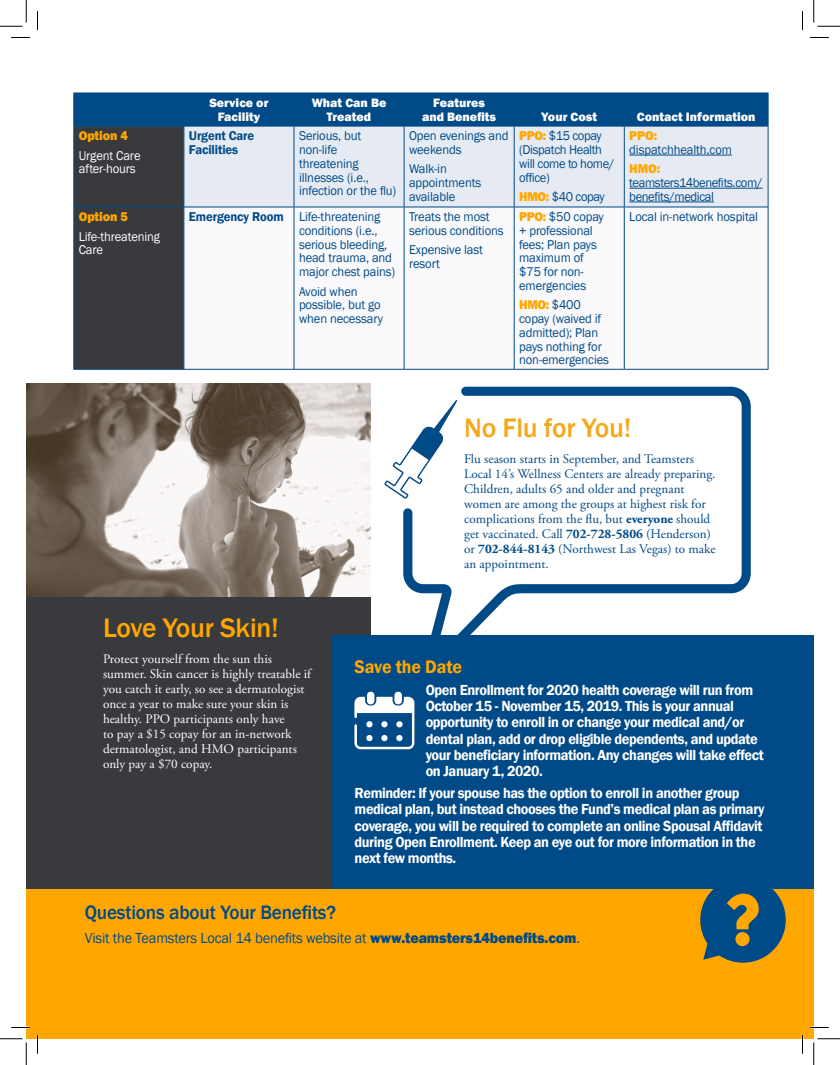
<style>
.page{position:relative;width:840px;height:1065px;background:#fff}
.page>*{position:absolute;margin:0;border:0;box-sizing:border-box;transform-origin:0 0}
.t1{font:500 27.5px "Franklin Gothic";letter-spacing:-.01em;color:#ffa700}
.t2{font:500 27.5px "Franklin Gothic";letter-spacing:-.01em;color:#f5a81c}
.head1{font:500 20px "Franklin Gothic";letter-spacing:-.01em;color:#004a87;scale:.96 1}
.t3{font:600 18.75px "Franklin Gothic";letter-spacing:-.01em;color:#ffa700;scale:.96 1}
.t4{font:600 15px/16.2px "Franklin Gothic";letter-spacing:-.03em;color:#fff;scale:.96 1}
.sans_text{font:15px "Franklin Gothic";letter-spacing:-.01em;color:#004a87;scale:.96 1}
.table_bullet{font:13.12px/13.8px "Franklin Gothic";letter-spacing:-.01em;color:#004a87;scale:.96 1}
.head1-2{font:13.12px/15px "Adobe Garamond Pro";color:#004a87}
.head1-3{font:13.12px/15px "Adobe Garamond Pro";color:#fff}
.table_bullet-2{font:13.12px/13.8px "Franklin Gothic";letter-spacing:-.03em;color:#004a87;scale:.96 1}
.table_bullet-3{font:13.12px/13.8px "Franklin Gothic";letter-spacing:-.01em;color:#fff;scale:.96 1}
.table_bullet-4{font:600 13.12px/13.8px "Franklin Gothic";letter-spacing:-.01em;color:#004a87;scale:.96 1}
.table_bullet-5{font:800 13.12px "Franklin Gothic";letter-spacing:-.01em;color:#ffa700;scale:.96 1}
.t5{font:800 12.5px/14.4px "Franklin Gothic";color:#fff;text-align:center}
.s1{font-weight:800;color:#ffa700}
.s2{font-weight:700}
.s3{font-weight:800}
</style>
<div class="page">
<div style="left:26px;top:404px;width:344px;height:485px;background:#383a3d"></div>
<div style="left:26px;top:889px;width:788px;height:150px;background:#ffa700"></div>
<svg style="left:700px;top:889px;width:86px;height:74px"></svg>
<div style="left:332px;top:635px;width:470px;height:254px;background:#004a87"></div>
<div style="left:802px;top:635px;width:12px;height:254px;background:#004a87"></div>
<svg style="left:74px;top:94px;width:694px;height:275px;background:#1e415e"></svg>
<div style="left:185px;top:127px;width:583px;height:80px;background:#e6ebf3"></div>
<svg style="left:185px;top:208px;width:583px;height:161px"></svg>
<hr style="left:73px;top:93px;width:111px;height:1px;background:#004a87">
<hr style="left:73px;top:93px;width:1px;height:33px;background:#004a87">
<hr style="left:184px;top:93px;width:110px;height:1px;background:#004a87">
<hr style="left:184px;top:93px;width:1px;height:33px;background:#004a87">
<hr style="left:294px;top:93px;width:110px;height:1px;background:#004a87">
<hr style="left:294px;top:93px;width:1px;height:33px;background:#004a87">
<hr style="left:404px;top:93px;width:110px;height:1px;background:#004a87">
<hr style="left:404px;top:93px;width:1px;height:33px;background:#004a87">
<hr style="left:514px;top:93px;width:110px;height:1px;background:#004a87">
<hr style="left:514px;top:93px;width:1px;height:33px;background:#004a87">
<hr style="left:624px;top:93px;width:144px;height:1px;background:#004a87">
<hr style="left:624px;top:93px;width:1px;height:33px;background:#004a87">
<hr style="left:768px;top:93px;width:1px;height:33px;background:#004a87">
<hr style="left:73px;top:126px;width:111px;height:1px;background:#004a87">
<hr style="left:184px;top:126px;width:110px;height:1px;background:#004a87">
<hr style="left:294px;top:126px;width:110px;height:1px;background:#004a87">
<hr style="left:404px;top:126px;width:110px;height:1px;background:#004a87">
<hr style="left:514px;top:126px;width:110px;height:1px;background:#004a87">
<hr style="left:624px;top:126px;width:144px;height:1px;background:#004a87">
<hr style="left:73px;top:126px;width:1px;height:81px;background:#004a87">
<hr style="left:184px;top:126px;width:1px;height:81px;background:#004a87">
<hr style="left:294px;top:126px;width:1px;height:81px;background:#004a87">
<hr style="left:404px;top:126px;width:1px;height:81px;background:#004a87">
<hr style="left:514px;top:126px;width:1px;height:81px;background:#004a87">
<hr style="left:624px;top:126px;width:1px;height:81px;background:#004a87">
<hr style="left:768px;top:126px;width:1px;height:81px;background:#004a87">
<hr style="left:73px;top:207px;width:111px;height:1px;background:#004a87">
<hr style="left:73px;top:207px;width:1px;height:162px;background:#004a87">
<hr style="left:73px;top:369px;width:111px;height:1px;background:#004a87">
<hr style="left:184px;top:207px;width:110px;height:1px;background:#004a87">
<hr style="left:184px;top:207px;width:1px;height:162px;background:#004a87">
<hr style="left:184px;top:369px;width:110px;height:1px;background:#004a87">
<hr style="left:294px;top:207px;width:110px;height:1px;background:#004a87">
<hr style="left:294px;top:207px;width:1px;height:162px;background:#004a87">
<hr style="left:294px;top:369px;width:110px;height:1px;background:#004a87">
<hr style="left:404px;top:207px;width:110px;height:1px;background:#004a87">
<hr style="left:404px;top:207px;width:1px;height:162px;background:#004a87">
<hr style="left:404px;top:369px;width:110px;height:1px;background:#004a87">
<hr style="left:514px;top:207px;width:110px;height:1px;background:#004a87">
<hr style="left:514px;top:207px;width:1px;height:162px;background:#004a87">
<hr style="left:514px;top:369px;width:110px;height:1px;background:#004a87">
<hr style="left:624px;top:207px;width:144px;height:1px;background:#004a87">
<hr style="left:624px;top:207px;width:1px;height:162px;background:#004a87">
<hr style="left:768px;top:207px;width:1px;height:162px;background:#004a87">
<hr style="left:624px;top:369px;width:144px;height:1px;background:#004a87">
<hr style="left:629px;top:155px;width:103px;height:1px;background:#004a87">
<hr style="left:629px;top:188px;width:134px;height:1px;background:#004a87">
<hr style="left:629px;top:202px;width:85px;height:1px;background:#004a87">
<img style="left:26px;top:384px;width:344px;height:212px">
<svg style="left:403px;top:508px;width:42px;height:127px"></svg>
<svg style="left:445px;top:387px;width:306px;height:248px"></svg>
<svg style="left:384px;top:400px;width:73px;height:99px"></svg>
<div style="left:394px;top:692px;width:8px;height:12px;background:#fff;border-radius:3px"></div>
<div style="left:367px;top:692px;width:7px;height:12px;background:#fff;border-radius:3px"></div>
<svg style="left:354px;top:697px;width:60px;height:52px"></svg>
<svg style="left:11px;top:37px;width:19px;height:1px"></svg>
<svg style="left:810px;top:37px;width:19px;height:1px"></svg>
<svg style="left:11px;top:1027px;width:19px;height:1px"></svg>
<svg style="left:810px;top:1027px;width:19px;height:1px"></svg>
<svg style="left:37px;top:11px;width:1px;height:19px"></svg>
<svg style="left:37px;top:1035px;width:1px;height:19px"></svg>
<svg style="left:802px;top:11px;width:1px;height:19px"></svg>
<svg style="left:802px;top:1035px;width:1px;height:19px"></svg>
<svg style="left:0;top:0;width:27px;height:27px"></svg>
<svg style="left:0;top:1039px;width:27px;height:26px"></svg>
<svg style="left:814px;top:0;width:26px;height:27px"></svg>
<svg style="left:814px;top:1039px;width:26px;height:26px"></svg>
<p class="table_bullet-5" style="left:79px;top:127px;width:53px">Option 4</p>
<p class="table_bullet-3" style="left:79px;top:149px;width:66px">Urgent Care after-hours</p>
<p class="table_bullet-5" style="left:79px;top:208px;width:53px">Option 5</p>
<p class="table_bullet-3" style="left:79px;top:230px;width:86px">Life-threatening<br>Care</p>
<p class="t5" style="left:209px;top:95px;width:61px">Service or<br>Facility</p>
<p class="t5" style="left:312px;top:95px;width:76px">What Can Be<br>Treated</p>
<p class="t5" style="left:422px;top:95px;width:76px">Features and Benefits</p>
<p class="table_bullet-4" style="left:189px;top:129px;width:70px">Urgent Care<br>Facilities</p>
<p class="table_bullet" style="left:299px;top:129px;width:103px">Serious, but non-life threatening illnesses (i.e., infection or the flu)</p>
<p class="table_bullet" style="left:409px;top:129px;width:105px">Open evenings and weekends</p>
<p class="table_bullet" style="left:409px;top:162px;width:77px">Walk-in appointments available</p>
<p class="table_bullet-4" style="left:189px;top:210px;width:100px">Emergency Room</p>
<p class="table_bullet" style="left:299px;top:210px;width:102px">Life-threatening conditions (i.e., serious bleeding, head trauma, and major chest pains)</p>
<p class="table_bullet" style="left:299px;top:285px;width:89px">Avoid when possible, but go when necessary</p>
<p class="table_bullet" style="left:409px;top:210px;width:100px">Treats the most serious conditions</p>
<p class="table_bullet" style="left:409px;top:243px;width:79px">Expensive last resort</p>
<p class="t5" style="left:541px;top:110px;width:57px">Your Cost</p>
<p class="t5" style="left:637px;top:110px;width:120px">Contact Information</p>
<p class="table_bullet-2" style="left:519px;top:129px;width:101px"><span class="s1">PPO:</span> $15 copay (Dispatch Health will come to home/ office)</p>
<p class="table_bullet" style="left:519px;top:190px;width:91px"><span class="s1">HMO:</span> $40 copay</p>
<p class="table_bullet" style="left:519px;top:210px;width:90px"><span class="s1">PPO:</span> $50 copay + professional fees; Plan pays maximum of $75 for non&shy;emergencies</p>
<p class="table_bullet" style="left:519px;top:298px;width:95px"><span class="s1">HMO:</span> $400 copay (waived if admitted); Plan pays nothing for non-emergencies</p>
<p class="table_bullet" style="left:629px;top:129px;width:109px"><span class="s1">PPO: </span>dispatchhealth.com</p>
<p class="table_bullet-2" style="left:629px;top:162px;width:140px"><span class="s1">HMO: </span>teamsters14benefits.com/ benefits/medical</p>
<p class="table_bullet" style="left:629px;top:210px;width:136px">Local in-network hospital</p>
<p class="t2" style="left:464px;top:411px;width:169px">No Flu for You!</p>
<p class="head1-2" style="left:464px;top:452px;width:253px">Flu season starts in September, and Teamsters Local 14’s Wellness Centers are already preparing.<br>Children, adults 65 and older and pregnant women are among the groups at highest risk for complications from the flu, but <span class="s2">everyone</span> should get vaccinated. Call <span class="s2">702-728-5806</span> (Henderson) or <span class="s2">702-844-8143</span> (Northwest Las Vegas) to make an appointment.</p>
<p class="t1" style="left:103px;top:611px;width:177px">Love Your Skin!</p>
<p class="head1-3" style="left:103px;top:652px;width:210px">Protect yourself from the sun this summer. Skin cancer is highly treatable if you catch it early, so see a dermatologist once a year to make sure your skin is healthy. PPO participants only have<br>to pay a $15 copay for an in-network dermatologist, and HMO participants only pay a $70 copay.</p>
<p class="t3" style="left:355px;top:655px;width:113px">Save the Date</p>
<p class="t4" style="left:426px;top:682px;width:354px">Open Enrollment for 2020 health coverage will run from October 15 - November 15, 2019. This is your annual opportunity to enroll in or change your medical and/or dental plan, add or drop eligible dependents, and update your beneficiary information. Any changes will take effect on January 1, 2020.</p>
<p class="t4" style="left:355px;top:785px;width:429px">Reminder: If your spouse has the option to enroll in another group medical plan, but instead chooses the Fund’s medical plan as primary coverage, you will be required to complete an online Spousal Affidavit during Open Enrollment. Keep an eye out for more information in the next few months.</p>
<p class="head1" style="left:85px;top:900px;width:263px">Questions about Your Benefits?</p>
<p class="sans_text" style="left:85px;top:929px;width:517px">Visit the Teamsters Local 14 benefits website at <span class="s3">www.teamsters14benefits.com</span>.</p>
</div>
